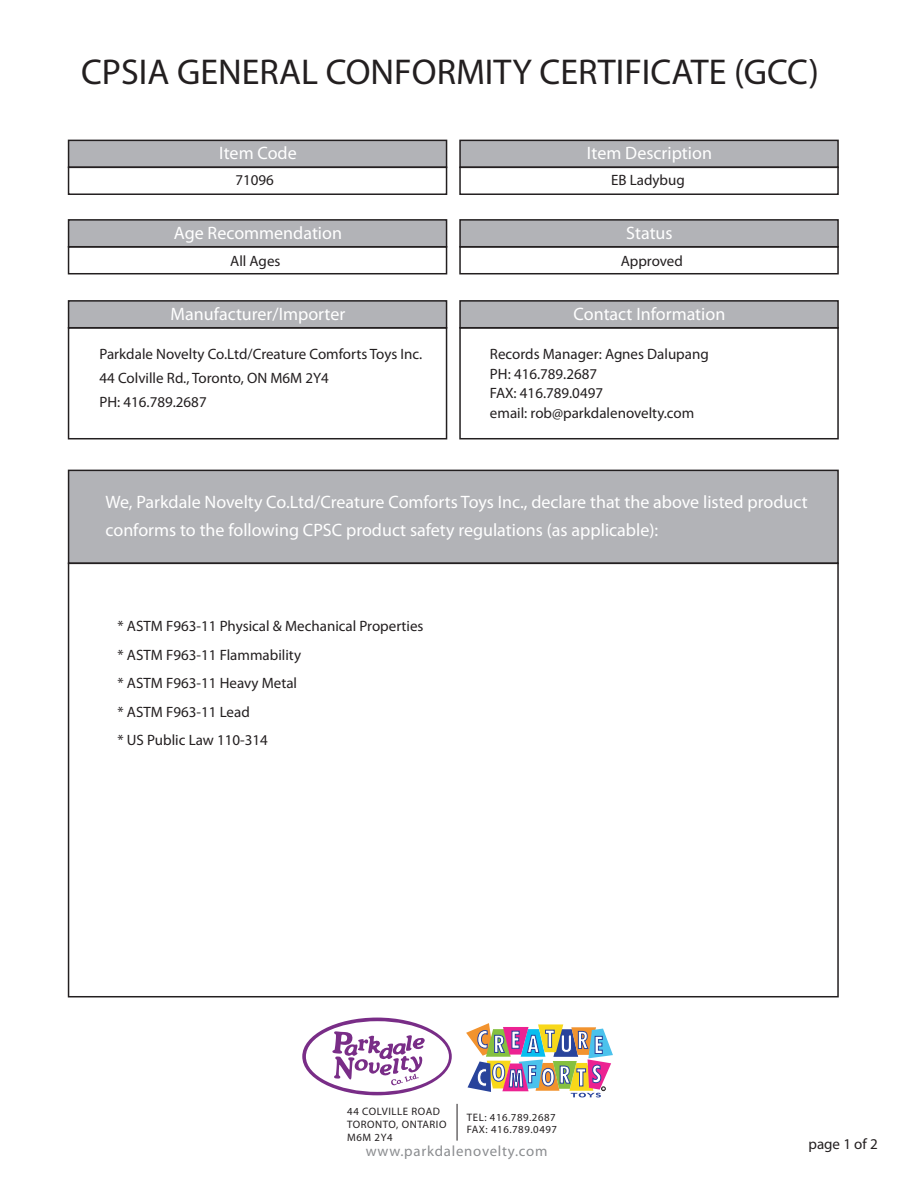
<style>
.page{position:relative;width:918px;height:1188px;background:#fff}
.page>*{position:absolute;margin:0;border:0;box-sizing:border-box;transform-origin:0 0}
.t1{font:36px "Myriad Pro";color:#231f20}
.t2{font:18px/28.5px "Myriad Pro";color:#fff}
.t3{font:15px/28.5px "Myriad Pro";color:#231f20}
.t4{font:14.85px "Myriad Pro";letter-spacing:.05em;color:#8b8d90}
.t5{font:10.8px/12.9px "Myriad Pro";letter-spacing:.05em;color:#231f20}
</style>
<div class="page">
<div style="left:68px;top:140px;width:379px;height:28px;background:#b2b3b7;border:2px solid #231f20"></div>
<div style="left:68px;top:166px;width:379px;height:29px;border:2px solid #231f20"></div>
<div style="left:459px;top:140px;width:380px;height:28px;background:#b2b3b7;border:2px solid #231f20"></div>
<div style="left:459px;top:166px;width:380px;height:29px;border:2px solid #231f20"></div>
<div style="left:68px;top:219px;width:379px;height:29px;background:#b2b3b7;border:2px solid #231f20"></div>
<div style="left:68px;top:246px;width:379px;height:28px;border:2px solid #231f20"></div>
<div style="left:459px;top:219px;width:380px;height:29px;background:#b2b3b7;border:2px solid #231f20"></div>
<div style="left:459px;top:246px;width:380px;height:28px;border:2px solid #231f20"></div>
<div style="left:68px;top:300px;width:379px;height:29px;background:#b2b3b7;border:2px solid #231f20"></div>
<div style="left:68px;top:327px;width:379px;height:112px;border:2px solid #231f20"></div>
<div style="left:459px;top:300px;width:380px;height:29px;background:#b2b3b7;border:2px solid #231f20"></div>
<div style="left:459px;top:327px;width:380px;height:112px;border:2px solid #231f20"></div>
<div style="left:68px;top:470px;width:771px;height:94px;background:#b2b3b7;border:2px solid #231f20"></div>
<div style="left:68px;top:562px;width:771px;height:435px;border:2px solid #231f20"></div>
<svg style="left:302px;top:1018px;width:150px;height:77px"></svg>
<div style="left:306px;top:1021px;width:143px;height:71px;background:#fff;border-radius:50%"></div>
<svg style="left:332px;top:1031px;width:93px;height:54px"></svg>
<hr style="left:457px;top:1104px;width:1px;height:37px;background:#231f20">
<svg style="left:466px;top:1023px;width:147px;height:74px"></svg>
<h1 class="t1" style="left:81px;top:50px;width:739px">CPSIA GENERAL CONFORMITY CERTIFICATE (GCC)</h1>
<p class="t2" style="left:219px;top:138px;width:79px">Item Code</p>
<p class="t2" style="left:587px;top:138px;width:127px">Item Description</p>
<p class="t3" style="left:236px;top:166px;width:40px">71096</p>
<p class="t3" style="left:611px;top:166px;width:75px">EB Ladybug</p>
<p class="t2" style="left:174px;top:218px;width:170px">Age Recommendation</p>
<p class="t2" style="left:626px;top:218px;width:48px">Status</p>
<p class="t3" style="left:230px;top:246px;width:52px">All Ages</p>
<p class="t3" style="left:621px;top:246px;width:64px">Approved</p>
<p class="t2" style="left:171px;top:299px;width:176px">Manufacturer/Importer</p>
<p class="t2" style="left:574px;top:299px;width:153px">Contact Information</p>
<p class="t3" style="left:100px;top:342px;width:324px;line-height:24px">Parkdale Novelty Co.Ltd/Creature Comforts Toys Inc.<br>44 Colville Rd., Toronto, ON M6M 2Y4<br>PH: 416.789.2687</p>
<p class="t3" style="left:490px;top:344px;width:220px;line-height:19.5px">Records Manager: Agnes Dalupang<br>PH: 416.789.2687<br>FAX: 416.789.0497<br>email: rob@parkdalenovelty.com</p>
<p class="t2" style="left:105px;top:487px;width:704px">We, Parkdale Novelty Co.Ltd/Creature Comforts Toys Inc., declare that the above listed product conforms to the following CPSC product safety regulations (as applicable):</p>
<p class="t3" style="left:117px;top:612px;width:308px">* ASTM F963-11 Physical &amp; Mechanical Properties * ASTM F963-11 Flammability<br>* ASTM F963-11 Heavy Metal<br>* ASTM F963-11 Lead<br>* US Public Law 110-314</p>
<p class="t5" style="left:347px;top:1104px;width:101px">44 COLVILLE ROAD<br>TORONTO, ONTARIO<br>M6M 2Y4</p>
<p class="t5" style="left:467px;top:1110px;width:92px">TEL: 416.789.2687<br>FAX: 416.789.0497</p>
<p class="t4" style="left:366px;top:1142px;width:183px">www.parkdalenovelty.com</p>
<p class="t3" style="left:808px;top:1129px;width:71px">page 1 of 2</p>
</div>
